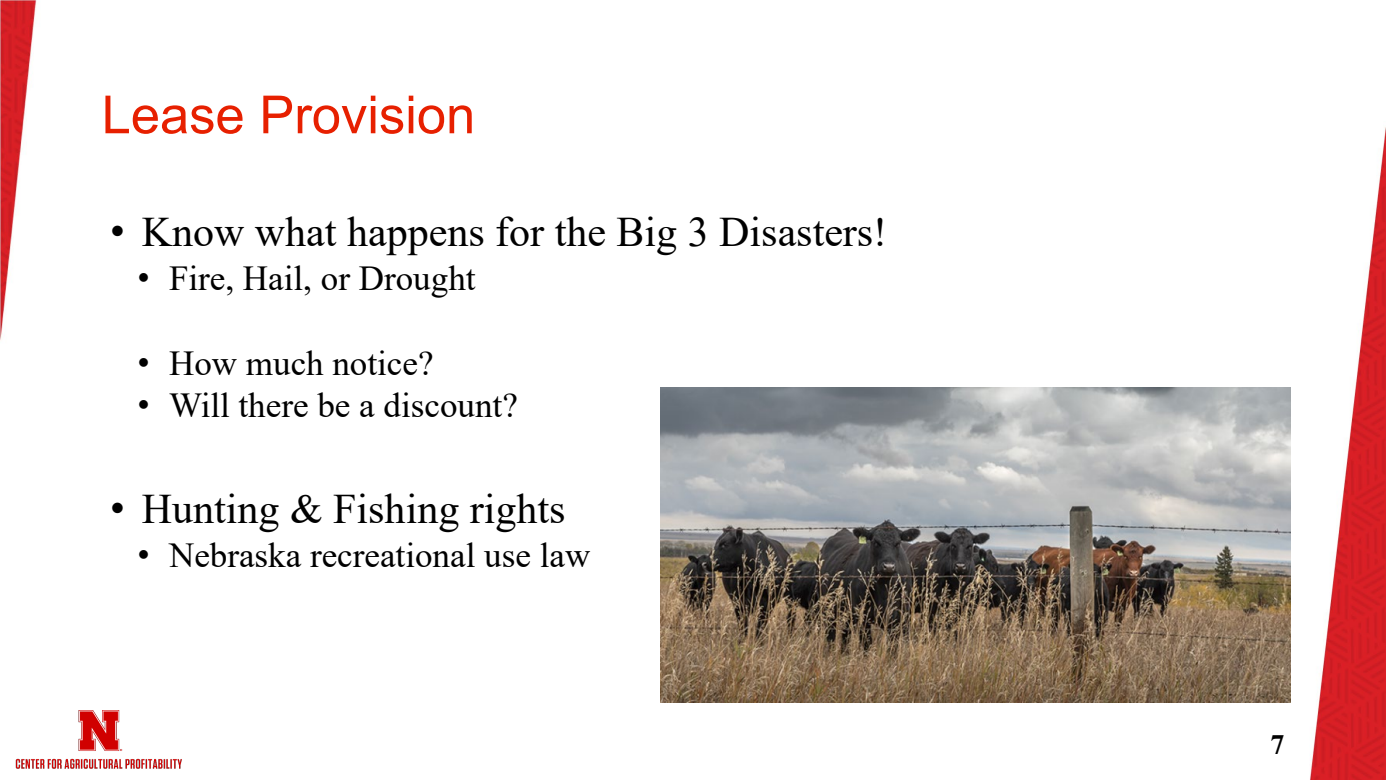
<style>
.page{position:relative;width:1386px;height:780px;background:#fff}
.page>*{position:absolute;margin:0;border:0;box-sizing:border-box;transform-origin:0 0}
.t1{font:52.5px "Arial";color:#e72000}
.t2{font:42px "Times New Roman";color:#000}
.t3{font:35px "Times New Roman";color:#000}
.t4{font:700 28px "Times New Roman";color:#000}
.s1{font-family:"Arial"}
</style>
<div class="page">
<img style="left:0;top:0;width:1385px;height:779px">
<img style="left:1px;top:710px;width:193px;height:63px">
<img style="left:660px;top:387px;width:630px;height:315px">
<h2 class="t1" style="left:102px;top:79px;width:375px">Lease Provision</h2>
<p class="t2" style="left:110px;top:202px;width:778px"><span class="s1">•</span> Know what happens for the Big 3 Disasters!</p>
<p class="t3" style="left:137px;top:253px;width:340px"><span class="s1">•</span> Fire, Hail, or Drought</p>
<p class="t3" style="left:137px;top:338px;width:298px"><span class="s1">•</span> How much notice?</p>
<p class="t3" style="left:137px;top:380px;width:382px"><span class="s1">•</span> Will there be a discount?</p>
<p class="t2" style="left:110px;top:479px;width:457px"><span class="s1">•</span> Hunting &amp; Fishing rights</p>
<p class="t3" style="left:137px;top:530px;width:454px"><span class="s1">•</span> Nebraska recreational use law</p>
<p class="t4" style="left:1270px;top:724px;width:15px">7</p>
</div>
